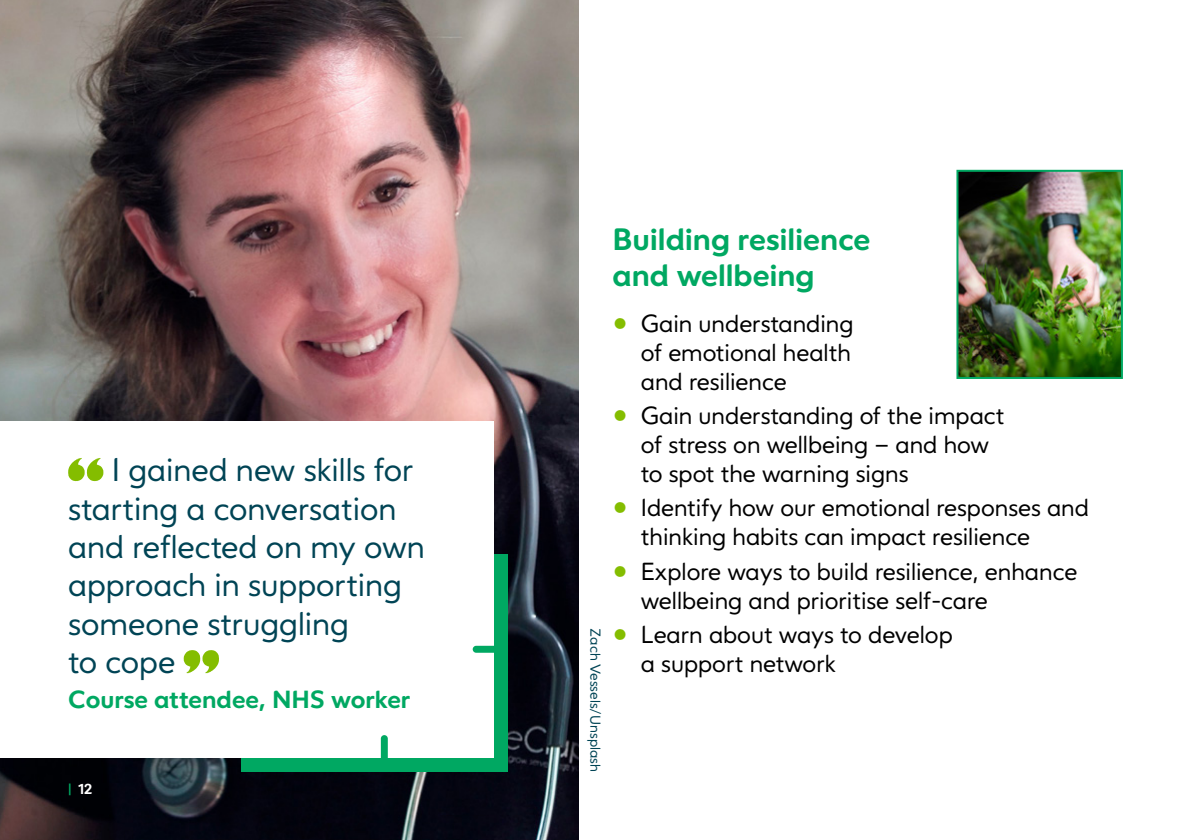
<style>
.page{position:relative;width:1191px;height:840px;background:#fff}
.page>*{position:absolute;margin:0;border:0;box-sizing:border-box;transform-origin:0 0}
.t1{font:32px/38.4px "Varah";color:#045}
.Course_sessions_titl{font:700 30px/36px "Varah";color:#00a862}
.t2{font:24px/28.8px "Varah";color:#000}
.Quote_name{font:700 24px "Varah";color:#00a862}
.Photo_credit{font:14px "Varah";color:#045}
.t3{font:700 14px "Varah";color:#fff}
.s1{color:#00a862}
.s2{font-weight:700;font-size:40px;color:#84bd00}
</style>
<div class="page">
<img style="left:0;top:0;width:578px;height:839px">
<div style="left:241px;top:554px;width:266px;height:217px;background:#00a862"></div>
<div style="left:0;top:421px;width:493px;height:336px;background:#fff"></div>
<svg style="left:473px;top:645px;width:21px;height:7px"></svg>
<svg style="left:381px;top:735px;width:7px;height:23px"></svg>
<svg style="left:68px;top:458px;width:36px;height:23px"></svg>
<svg style="left:184px;top:650px;width:35px;height:24px"></svg>
<img style="left:959px;top:173px;width:161px;height:203px">
<div style="left:956px;top:170px;width:167px;height:209px;border:2px solid #00a862"></div>
<p class="t1" style="left:68px;top:451px;width:358px;text-indent:44px">I gained new skills for starting a conversation and reflected on my own approach in supporting someone struggling<br>to cope</p>
<p class="Quote_name" style="left:68px;top:684px;width:343px">Course attendee, NHS worker</p>
<p class="t3" style="left:68px;top:780px;width:26px"><span class="s1">|</span> 12</p>
<p class="Photo_credit" style="left:603px;top:628px;width:145px;rotate:90deg">Zach Vessels/Unsplash</p>
<p class="Course_sessions_titl" style="left:612px;top:221px;width:259px">Building resilience and wellbeing</p>
<p class="t2" style="left:641px;top:310px;width:214px;text-align:justify;text-indent:-28px"><span class="s2">•</span> Gain understanding of emotional health and resilience</p>
<p class="t2" style="left:641px;top:402px;width:365px;text-indent:-28px"><span class="s2">•</span> Gain understanding of the impact of stress on wellbeing – and how to spot the warning signs</p>
<p class="t2" style="left:641px;top:494px;width:449px;text-indent:-28px"><span class="s2">•</span> Identify how our emotional responses and thinking habits can impact resilience</p>
<p class="t2" style="left:641px;top:557px;width:438px;text-indent:-28px"><span class="s2">•</span> Explore ways to build resilience, enhance wellbeing and prioritise self-care</p>
<p class="t2" style="left:641px;top:620px;width:313px;text-indent:-28px"><span class="s2">•</span> Learn about ways to develop a support network</p>
</div>
